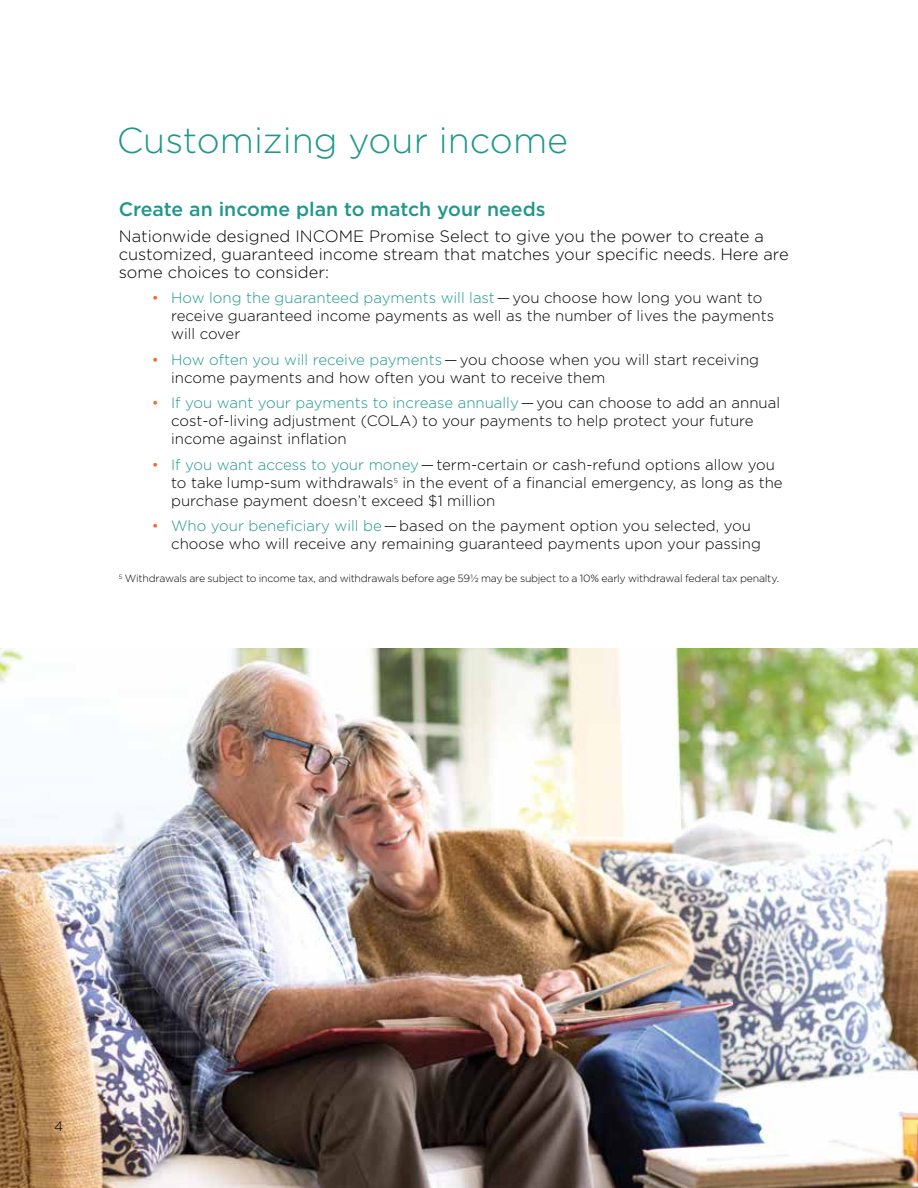
<style>
.page{position:relative;width:918px;height:1188px;background:#fff}
.page>*{position:absolute;margin:0;border:0;box-sizing:border-box;transform-origin:0 0}
.t1{font:300 36px "Gotham";color:#1e988b}
.t2{font:500 19.5px "Gotham";color:#1e988b}
.t3{font:300 16.5px/18px "Gotham";color:#000}
.t4{font:300 15px/18px "Gotham";color:#000}
.t5{font:300 13.5px "Gotham";color:#000}
.t6{font:300 10.5px "Gotham";letter-spacing:-.02em;color:#000}
.s1{color:#f2682a}
.s2{color:#1e988b}
</style>
<div class="page">
<img style="left:0;top:648px;width:918px;height:540px">
<h1 class="t1" style="left:117px;top:118px;width:453px">Customizing your income</h1>
<h2 class="t2" style="left:119px;top:197px;width:428px">Create an income plan to match your needs</h2>
<p class="t3" style="left:119px;top:226px;width:671px">Nationwide designed INCOME Promise Select to give you the power to create a customized, guaranteed income stream that matches your specific needs. Here are some choices to consider:</p>
<p class="t4" style="left:171px;top:289px;width:605px;text-indent:-20px"><span class="s1">•</span> <span class="s2">How long the guaranteed payments will last</span> — you choose how long you want to receive guaranteed income payments as well as the number of lives the payments will cover</p>
<p class="t4" style="left:171px;top:350px;width:589px;text-indent:-20px"><span class="s1">•</span> <span class="s2">How often you will receive payments</span> — you choose when you will start receiving income payments and how often you want to receive them</p>
<p class="t4" style="left:171px;top:394px;width:610px;text-indent:-20px"><span class="s1">•</span> <span class="s2">If you want your payments to increase annually</span> — you can choose to add an annual cost-of-living adjustment (COLA) to your payments to help protect your future income against inflation</p>
<p class="t4" style="left:171px;top:455px;width:613px;text-indent:-19px"><span class="s1">•</span> <span class="s2">If you want access to your money</span> — term-certain or cash-refund options allow you to take lump-sum withdrawals<sup>5</sup> in the event of a financial emergency, as long as the purchase payment doesn’t exceed $1 million</p>
<p class="t4" style="left:171px;top:516px;width:591px;text-indent:-20px"><span class="s1">•</span> <span class="s2">Who your beneficiary will be</span> — based on the payment option you selected, you choose who will receive any remaining guaranteed payments upon your passing</p>
<p class="t6" style="left:119px;top:572px;width:662px"><sup>5</sup> Withdrawals are subject to income tax, and withdrawals before age 591/2 may be subject to a 10% early withdrawal federal tax penalty.</p>
<p class="t5" style="left:54px;top:1118px;width:10px">4</p>
</div>
